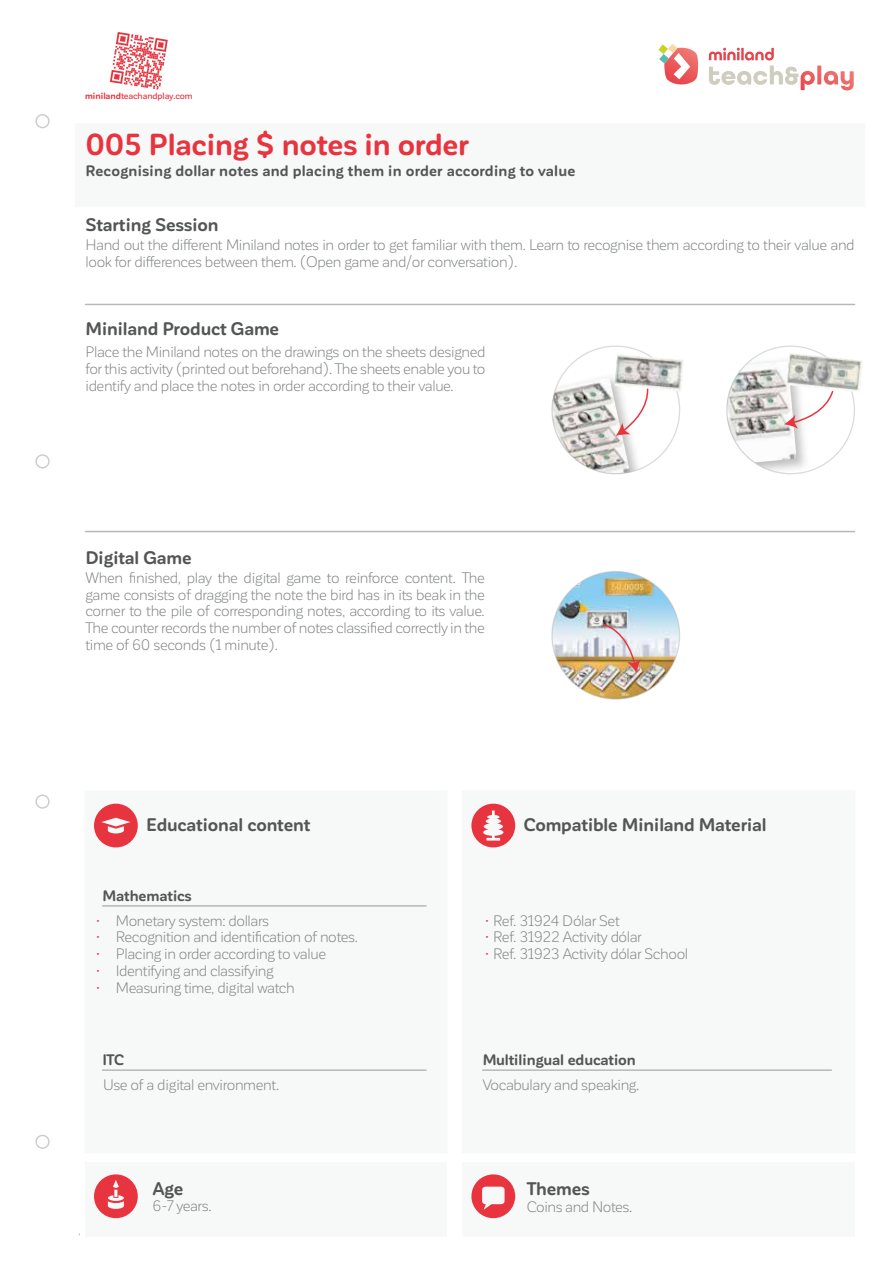
<style>
.page{position:relative;width:893px;height:1263px;background:#fff}
.page>*{position:absolute;margin:0;border:0;box-sizing:border-box;transform-origin:0 0}
.t1{font:700 30px "Corporative Sans Rd";letter-spacing:-.01em;color:#e7343f}
.t2{font:700 18px "Corporative Sans Rd";letter-spacing:-.01em;color:#545656}
.t3{font:15px/16.8px "Corporative Sans Rd";letter-spacing:-.025em;color:#828586}
.t4{font:700 15px "Corporative Sans Rd";letter-spacing:.005em;color:#545656}
.t5{font:500 13.5px/16.8px "Corporative Sans Rd";color:#e7343f;text-align:justify}
.t6{font:500 9px "Corporative Sans Rd";letter-spacing:-.01em;color:#e7343f}
.t7{font:7.5px "Corporative Sans Rd";color:#545656}
.s1{font-weight:700}
</style>
<div class="page">
<div style="left:462px;top:790px;width:393px;height:363px;background:#f7f8f8"></div>
<div style="left:85px;top:790px;width:362px;height:363px;background:#f7f8f8"></div>
<div style="left:75px;top:123px;width:790px;height:84px;background:#f7f8f8"></div>
<div style="left:462px;top:1162px;width:393px;height:75px;background:#f7f8f8"></div>
<div style="left:85px;top:1162px;width:362px;height:75px;background:#f7f8f8"></div>
<hr style="left:86px;top:304px;width:769px;height:1px;background:#b5b9bc">
<svg style="left:94px;top:804px;width:44px;height:43px"></svg>
<svg style="left:471px;top:1174px;width:44px;height:44px"></svg>
<svg style="left:94px;top:1174px;width:44px;height:44px"></svg>
<div style="left:35px;top:114px;width:15px;height:14px;border:2px solid #000;border-radius:50%"></div>
<div style="left:35px;top:454px;width:15px;height:14px;border:2px solid #000;border-radius:50%"></div>
<div style="left:35px;top:794px;width:15px;height:15px;border:2px solid #000;border-radius:50%"></div>
<div style="left:35px;top:1135px;width:15px;height:14px;border:2px solid #000;border-radius:50%"></div>
<svg style="left:471px;top:804px;width:44px;height:43px"></svg>
<hr style="left:86px;top:531px;width:769px;height:1px;background:#b5b9bc">
<hr style="left:103px;top:905px;width:323px;height:2px;background:#b5b9bc">
<hr style="left:103px;top:1069px;width:323px;height:2px;background:#b5b9bc">
<hr style="left:483px;top:1069px;width:348px;height:2px;background:#b5b9bc">
<img style="left:552px;top:571px;width:128px;height:128px;border-radius:64px">
<img style="left:749px;top:352px;width:65px;height:122px">
<img style="left:727px;top:361px;width:70px;height:101px">
<img style="left:560px;top:369px;width:88px;height:104px">
<img style="left:553px;top:377px;width:77px;height:97px">
<img style="left:602px;top:623px;width:39px;height:50px">
<svg style="left:616px;top:391px;width:33px;height:45px"></svg>
<svg style="left:784px;top:390px;width:49px;height:39px"></svg>
<img style="left:615px;top:354px;width:69px;height:37px">
<img style="left:787px;top:353px;width:76px;height:40px">
<svg style="left:709px;top:48px;width:145px;height:42px"></svg>
<svg style="left:658px;top:44px;width:40px;height:41px"></svg>
<svg style="left:110px;top:32px;width:58px;height:58px"></svg>
<p class="t6" style="left:85px;top:91px;width:109px"><span class="s1">miniland</span>teachandplay.com</p>
<h1 class="t1" style="left:86px;top:128px;width:385px">005 Placing $ notes in order</h1>
<p class="t4" style="left:86px;top:163px;width:491px">Recognising dollar notes and placing them in order according to value</p>
<p class="t2" style="left:86px;top:215px;width:135px">Starting Session</p>
<p class="t3" style="left:86px;top:237px;width:771px">Hand out the different Miniland notes in order to get familiar with them. Learn to recognise them according to their value and look for differences between them. (Open game and/or conversation).</p>
<p class="t2" style="left:86px;top:318px;width:195px">Miniland Product Game</p>
<p class="t3" style="left:85px;top:343px;width:401px;text-align:justify">Place the Miniland notes on the drawings on the sheets designed for this activity (printed out beforehand). The sheets enable you to identify and place the notes in order according to their value.</p>
<p class="t2" style="left:86px;top:547px;width:108px">Digital Game</p>
<p class="t3" style="left:86px;top:569px;width:401px;text-align:justify">When finished, play the digital game to reinforce content. The game consists of dragging the note the bird has in its beak in the corner to the pile of corresponding notes, according to its value.<br>The counter records the number of notes classified correctly in the time of 60 seconds (1 minute).</p>
<p class="t2" style="left:146px;top:815px;width:166px">Educational content</p>
<p class="t2" style="left:524px;top:815px;width:244px">Compatible Miniland Material</p>
<p class="t4" style="left:103px;top:887px;width:91px">Mathematics</p>
<p class="t3" style="left:116px;top:912px;width:244px">Monetary system: dollars<br>Recognition and identification of notes.<br>Placing in order according to value<br>Identifying and classifying<br>Measuring time, digital watch</p>
<p class="t5" style="left:97px;top:911px;width:5px">· · · · ·</p>
<p class="t3" style="left:493px;top:912px;width:196px">Ref. 31924 Dólar Set<br>Ref. 31922 Activity dólar<br>Ref. 31923 Activity dólar School</p>
<p class="t5" style="left:485px;top:911px;width:5px">· · ·</p>
<p class="t4" style="left:103px;top:1051px;width:23px">ITC</p>
<p class="t4" style="left:483px;top:1051px;width:155px">Multilingual education</p>
<p class="t3" style="left:483px;top:1076px;width:158px">Vocabulary and speaking.</p>
<p class="t3" style="left:103px;top:1076px;width:178px">Use of a digital environment.</p>
<p class="t7" style="left:75px;top:1236px;width:5px;rotate:-90deg">-</p>
<p class="t2" style="left:152px;top:1178px;width:32px">Age</p>
<p class="t3" style="left:152px;top:1197px;width:61px">6-7 years.</p>
<p class="t2" style="left:527px;top:1178px;width:65px">Themes</p>
<p class="t3" style="left:527px;top:1199px;width:107px">Coins and Notes.</p>
</div>
